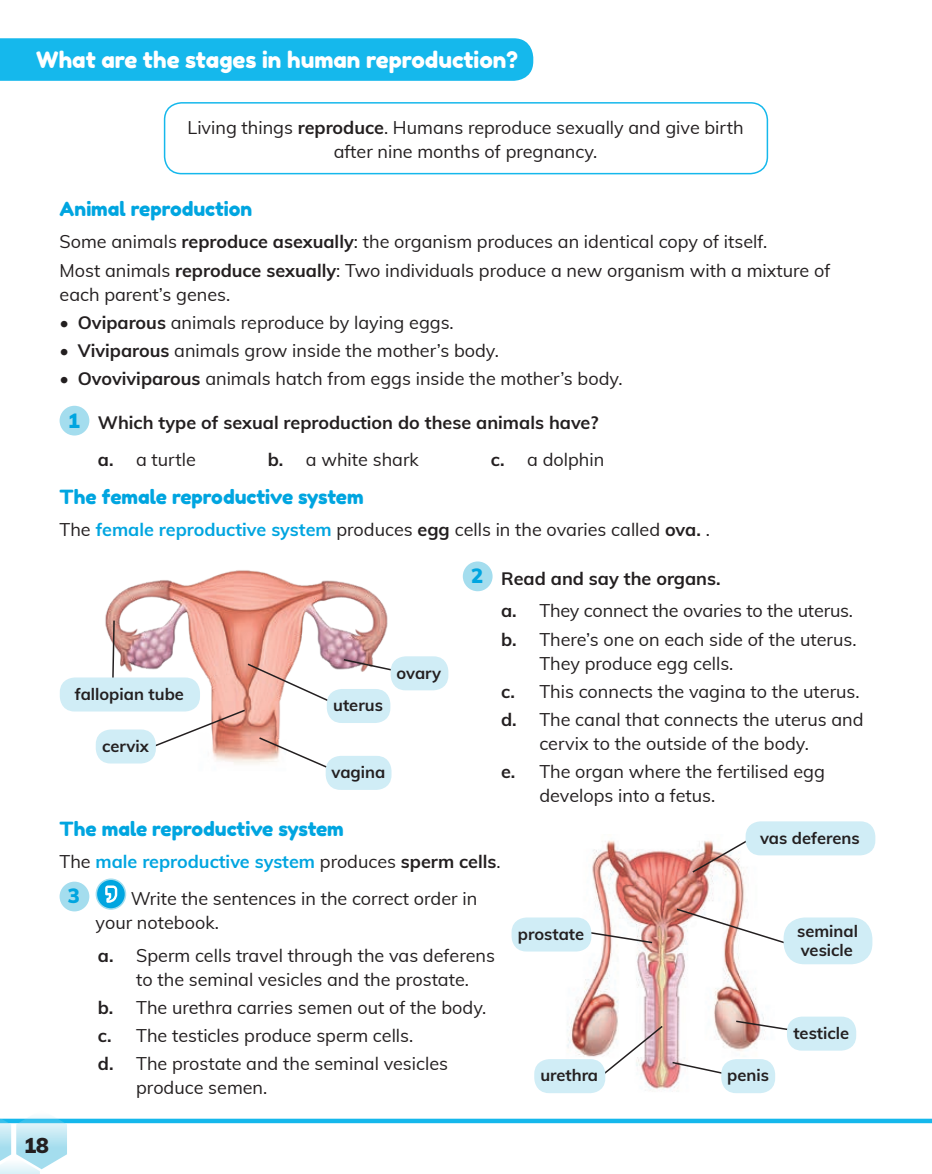
<style>
.page{position:relative;width:932px;height:1174px;background:#fff}
.page>*{position:absolute;margin:0;border:0;box-sizing:border-box;transform-origin:0 0}
._05_EPIGRAFE{font:22.5px "Fredoka One";color:#fff}
.t1{font:900 21px "Muli";color:#231f20}
.t2{font:900 20.1px "Muli";color:#00a5e0}
._05_SUBEPÍGRAFES_cb{font:19.5px "Fredoka One";color:#00a5e0}
._02_ACTIVIDADES_FINA{font:18px/24px "Muli";color:#231f20}
._05_DESTACADO{font:18px/24px "Muli";color:#231f20;text-align:center}
._02-ACTIVIDADES{font:700 18px "Muli";color:#231f20}
._05_TEXTO_GENERAL{font:18px/24px "Muli";color:#231f20}
._05_DESTACADO-2{font:700 18px "Muli";color:#00a5e0}
._03_CAJA_INDEPENDIEN{font:700 16.5px/19.5px "Muli";color:#231f20}
.s1{font-weight:700}
.s2{font-weight:700;color:#00a5e0}
.s3{font-weight:400;color:#231f20}
.s4{color:#231f20}
</style>
<div class="page">
<div style="left:0;top:1118px;width:931px;height:5px;background:#15b8ec"></div>
<svg style="left:0;top:1116px;width:67px;height:58px"></svg>
<div style="left:0;top:38px;width:533px;height:43px;background:#15b8ec"></div>
<div style="left:462px;top:561px;width:30px;height:30px;background:#a4ddee;border-radius:50%"></div>
<div style="left:60px;top:406px;width:29px;height:29px;background:#a4ddee;border-radius:50%"></div>
<div style="left:60px;top:881px;width:29px;height:30px;background:#a4ddee;border-radius:50%"></div>
<svg style="left:96px;top:878px;width:30px;height:31px"></svg>
<svg style="left:105px;top:885px;width:12px;height:17px"></svg>
<img style="left:534px;top:840px;width:256px;height:252px">
<img style="left:97px;top:570px;width:291px;height:194px">
<div style="left:164px;top:102px;width:603px;height:72px;border:2px solid #15b8ec;border-radius:17px"></div>
<div style="left:390px;top:656px;width:58px;height:34px;background:#d0edf6;border-radius:15px"></div>
<div style="left:96px;top:729px;width:60px;height:34px;background:#d0edf6;border-radius:15px"></div>
<div style="left:325px;top:756px;width:66px;height:34px;background:#d0edf6;border-radius:15px"></div>
<svg style="left:147px;top:658px;width:250px;height:117px"></svg>
<div style="left:327px;top:689px;width:63px;height:34px;background:#d0edf6;border-radius:15px"></div>
<svg style="left:111px;top:619px;width:4px;height:58px"></svg>
<div style="left:60px;top:677px;width:140px;height:34px;background:#d0edf6;border-radius:15px"></div>
<svg style="left:670px;top:1060px;width:56px;height:15px"></svg>
<div style="left:721px;top:1059px;width:54px;height:34px;background:#d0edf6;border-radius:15px"></div>
<svg style="left:734px;top:1019px;width:56px;height:13px"></svg>
<div style="left:786px;top:1016px;width:69px;height:34px;background:#d0edf6;border-radius:15px"></div>
<svg style="left:690px;top:840px;width:61px;height:34px"></svg>
<svg style="left:600px;top:1024px;width:64px;height:53px"></svg>
<div style="left:534px;top:1059px;width:71px;height:34px;background:#d0edf6;border-radius:15px"></div>
<svg style="left:589px;top:931px;width:64px;height:13px"></svg>
<div style="left:511px;top:917px;width:80px;height:34px;background:#d0edf6;border-radius:15px"></div>
<div style="left:745px;top:821px;width:130px;height:34px;background:#d0edf6;border-radius:15px"></div>
<svg style="left:675px;top:907px;width:112px;height:38px"></svg>
<div style="left:783px;top:917px;width:89px;height:47px;background:#d0edf6;border-radius:21px"></div>
<p class="_05_EPIGRAFE" style="left:36px;top:46px;width:483px">What are the stages in human reproduction?</p>
<p class="_05_DESTACADO" style="left:187px;top:115px;width:557px">Living things <span class="s1">reproduce</span>. Humans reproduce sexually and give birth after nine months of pregnancy.</p>
<p class="_05_SUBEPÍGRAFES_cb" style="left:60px;top:197px;width:194px">Animal reproduction</p>
<p class="_02_ACTIVIDADES_FINA" style="left:60px;top:229px;width:709px">Some animals <span class="s1">reproduce asexually</span>: the organism produces an identical copy of itself.</p>
<p class="_02_ACTIVIDADES_FINA" style="left:60px;top:257px;width:772px">Most animals <span class="s1">reproduce sexually</span>: Two individuals produce a new organism with a mixture of each parent’s genes.</p>
<p class="_02_ACTIVIDADES_FINA" style="left:60px;top:309px;width:395px">• <span class="s1">Oviparous</span> animals reproduce by laying eggs.</p>
<p class="_02_ACTIVIDADES_FINA" style="left:60px;top:338px;width:441px">• <span class="s1">Viviparous</span> animals grow inside the mother’s body.</p>
<p class="_02_ACTIVIDADES_FINA" style="left:60px;top:366px;width:564px">• <span class="s1">Ovoviviparous</span> animals hatch from eggs inside the mother’s body.</p>
<p class="t2" style="left:68px;top:405px;width:14px">1</p>
<p class="_02-ACTIVIDADES" style="left:98px;top:409px;width:502px">Which type of sexual reproduction do these animals have?</p>
<p class="_02_ACTIVIDADES_FINA" style="left:98px;top:446px;width:99px"><span class="s1">a.</span> a turtle</p>
<p class="_02_ACTIVIDADES_FINA" style="left:268px;top:446px;width:152px"><span class="s1">b.</span> a white shark</p>
<p class="_02_ACTIVIDADES_FINA" style="left:490px;top:446px;width:115px"><span class="s1">c.</span> a dolphin</p>
<p class="_05_SUBEPÍGRAFES_cb" style="left:60px;top:485px;width:305px">The female reproductive system</p>
<p class="_05_DESTACADO" style="left:60px;top:517px;width:651px">The <span class="s2">female reproductive system</span> produces <span class="s1">egg</span> cells in the ovaries called <span class="s1">ova.</span> .</p>
<p class="_03_CAJA_INDEPENDIEN" style="left:75px;top:683px;width:111px">fallopian tube</p>
<p class="_03_CAJA_INDEPENDIEN" style="left:102px;top:735px;width:48px">cervix</p>
<p class="_03_CAJA_INDEPENDIEN" style="left:333px;top:695px;width:51px">uterus</p>
<p class="_03_CAJA_INDEPENDIEN" style="left:396px;top:662px;width:46px">ovary</p>
<p class="_03_CAJA_INDEPENDIEN" style="left:331px;top:761px;width:55px">vagina</p>
<p class="t2" style="left:471px;top:561px;width:14px">2</p>
<p class="_02-ACTIVIDADES" style="left:501px;top:565px;width:221px">Read and say the organs.</p>
<p class="_02_ACTIVIDADES_FINA" style="left:501px;top:598px;width:353px"><span class="s1">a.</span> They connect the ovaries to the uterus.</p>
<p class="_02_ACTIVIDADES_FINA" style="left:539px;top:626px;width:318px;text-indent:-38px"><span class="s1">b.</span> There’s one on each side of the uterus.<br>They produce egg cells.</p>
<p class="_02_ACTIVIDADES_FINA" style="left:501px;top:678px;width:360px"><span class="s1">c.</span> This connects the vagina to the uterus.</p>
<p class="_02_ACTIVIDADES_FINA" style="left:539px;top:706px;width:325px;text-indent:-38px"><span class="s1">d.</span> The canal that connects the uterus and cervix to the outside of the body.</p>
<p class="_02_ACTIVIDADES_FINA" style="left:539px;top:759px;width:287px;text-indent:-38px"><span class="s1">e.</span> The organ where the fertilised egg develops into a fetus.</p>
<p class="_05_SUBEPÍGRAFES_cb" style="left:60px;top:816px;width:286px">The male reproductive system</p>
<p class="_05_DESTACADO-2" style="left:60px;top:848px;width:442px"><span class="s3">The</span> male reproductive system <span class="s3">produces</span> <span class="s4">sperm cells</span><span class="s3">.</span></p>
<p class="t2" style="left:68px;top:881px;width:14px">3</p>
<p class="_05_TEXTO_GENERAL" style="left:96px;top:885px;width:383px;text-indent:35px">Write the sentences in the correct order in your notebook.</p>
<p class="_02_ACTIVIDADES_FINA" style="left:136px;top:942px;width:360px;text-indent:-38px"><span class="s1">a.</span> Sperm cells travel through the vas deferens to the seminal vesicles and the prostate.</p>
<p class="_02_ACTIVIDADES_FINA" style="left:98px;top:994px;width:390px"><span class="s1">b.</span> The urethra carries semen out of the body.</p>
<p class="_02_ACTIVIDADES_FINA" style="left:98px;top:1022px;width:317px"><span class="s1">c.</span> The testicles produce sperm cells.</p>
<p class="_02_ACTIVIDADES_FINA" style="left:136px;top:1051px;width:313px;text-indent:-38px"><span class="s1">d.</span> The prostate and the seminal vesicles produce semen.</p>
<p class="t1" style="left:24px;top:1129px;width:27px">18</p>
<p class="_03_CAJA_INDEPENDIEN" style="left:517px;top:923px;width:68px">prostate</p>
<p class="_03_CAJA_INDEPENDIEN" style="left:540px;top:1065px;width:59px">urethra</p>
<p class="_03_CAJA_INDEPENDIEN" style="left:759px;top:827px;width:101px">vas deferens</p>
<p class="_03_CAJA_INDEPENDIEN" style="left:796px;top:920px;width:62px">seminal vesicle</p>
<p class="_03_CAJA_INDEPENDIEN" style="left:727px;top:1065px;width:43px">penis</p>
<p class="_03_CAJA_INDEPENDIEN" style="left:793px;top:1022px;width:57px">testicle</p>
</div>
